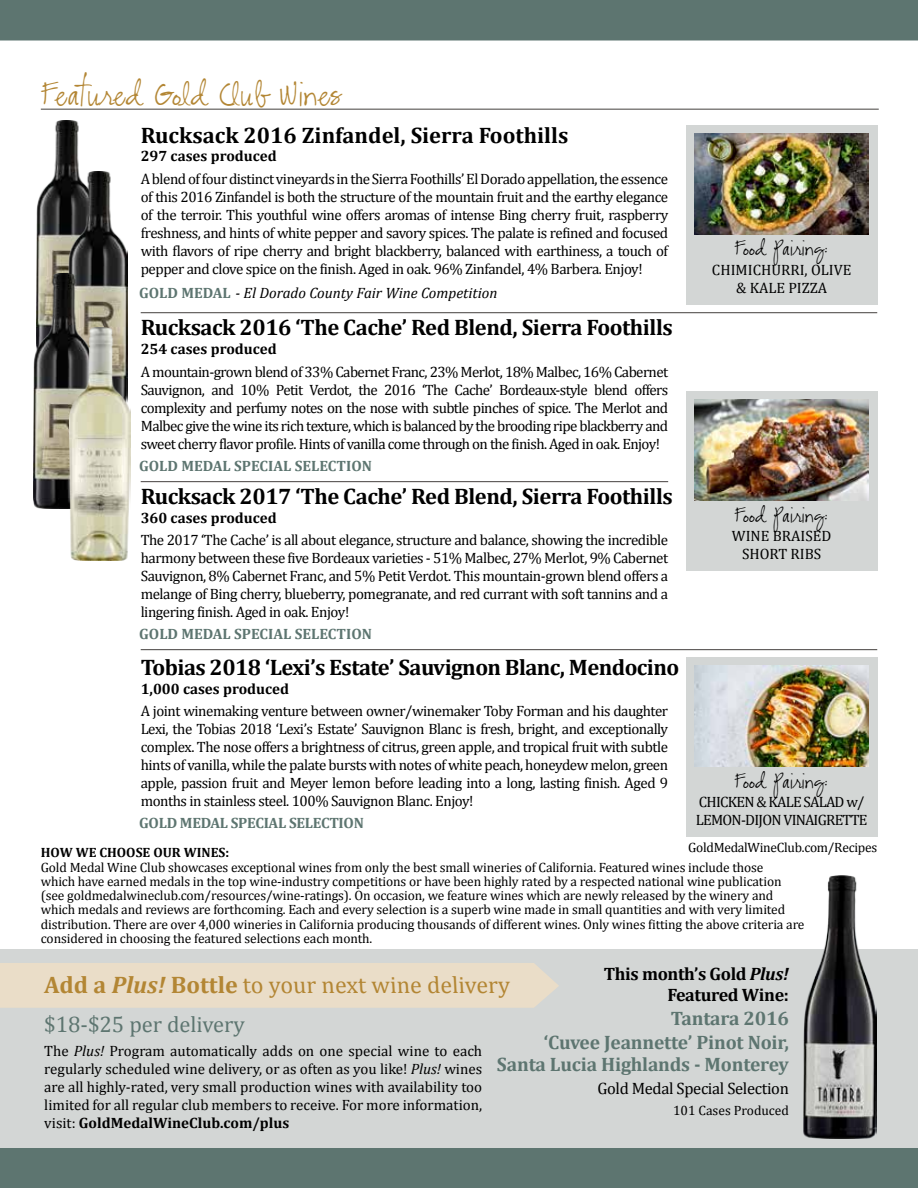
<style>
.page{position:relative;width:918px;height:1188px;background:#fff}
.page>*{position:absolute;margin:0;border:0;box-sizing:border-box;transform-origin:0 0}
.t1{font:33px "CK Alis Hand";color:#b38634}
.t2{font:24px "Cambria";color:#b38634}
.t3{font:700 22.5px "Cambria";letter-spacing:-.02em;color:#000}
.t4{font:700 22.5px "Cambria";color:#000}
.t5{font:22.5px "Cambria";color:#5d7570}
.t6{font:21px "CK Alis Hand";color:#000}
.t7{font:700 19.5px/23.2px "Cambria";letter-spacing:-.01em;color:#5d7570;text-align:right}
.t8{font:700 18px/21px "Cambria";letter-spacing:-.02em;color:#000;text-align:right}
.t9{font:16.5px "Cambria";letter-spacing:-.02em;color:#000}
.t10{font:15px/18px "Cambria";letter-spacing:-.03em;color:#000;text-align:justify}
.t11{font:700 15px "Cambria";color:#000}
.t12{font:700 15px "Cambria";color:#5d7570}
.t13{font:15px/18px "Cambria";color:#000;text-align:center}
.t14{font:italic 15px "Cambria";color:#000}
.t15{font:15px/18px "Cambria";letter-spacing:-.05em;color:#000}
.t16{font:700 15px "Cambria";letter-spacing:-.02em;color:#5d7570}
.t17{font:13.5px/14.2px "Cambria";letter-spacing:-.01em;color:#000}
.t18{font:700 13.5px "Cambria";color:#000}
.s1{font-weight:700;font-style:normal;color:#5d7570}
.s2{font-style:italic}
.s3{font-weight:700}
.s4{font-weight:700;font-style:italic}
</style>
<div class="page">
<img style="left:36px;top:121px;width:59px;height:153px">
<div style="left:0;top:0;width:918px;height:40px;background:#5d7570"></div>
<div style="left:0;top:1148px;width:918px;height:40px;background:#5d7570"></div>
<div style="left:0;top:949px;width:918px;height:199px;background:#d3d6d5"></div>
<hr style="left:141px;top:312px;width:736px;height:1px;background:#44403e">
<div style="left:0;top:963px;width:559px;height:45px;background:#eaddc8"></div>
<hr style="left:41px;top:109px;width:838px;height:1px;background:#44403e">
<div style="left:686px;top:125px;width:191px;height:179px;background:#d3d6d5"></div>
<div style="left:686px;top:391px;width:191px;height:180px;background:#d3d6d5"></div>
<hr style="left:141px;top:649px;width:736px;height:1px;background:#44403e">
<hr style="left:141px;top:481px;width:527px;height:1px;background:#44403e">
<div style="left:686px;top:657px;width:191px;height:180px;background:#d3d6d5"></div>
<img style="left:694px;top:665px;width:175px;height:102px">
<img style="left:694px;top:399px;width:175px;height:102px">
<img style="left:695px;top:133px;width:174px;height:101px">
<img style="left:804px;top:876px;width:73px;height:262px">
<img style="left:69px;top:172px;width:59px;height:155px">
<img style="left:33px;top:274px;width:59px;height:234px">
<img style="left:70px;top:327px;width:60px;height:234px">
<h1 class="t1" style="left:41px;top:74px;width:301px">Featured Gold Club Wines</h1>
<h3 class="t4" style="left:141px;top:119px;width:429px">Rucksack 2016 Zinfandel, Sierra Foothills</h3>
<p class="t11" style="left:141px;top:146px;width:138px">297 cases produced</p>
<p class="t10" style="left:141px;top:170px;width:529px">A blend of four distinct vineyards in the Sierra Foothills’ El Dorado appellation, the essence of this 2016 Zinfandel is both the structure of the mountain fruit and the earthy elegance of the terroir. This youthful wine offers aromas of intense Bing cherry fruit, raspberry freshness, and hints of white pepper and savory spices. The palate is refined and focused with flavors of ripe cherry and bright blackberry, balanced with earthiness, a touch of pepper and clove spice on the finish. Aged in oak. 96% Zinfandel, 4% Barbera. Enjoy!</p>
<p class="t14" style="left:139px;top:282px;width:360px"><span class="s1">GOLD MEDAL</span> - El Dorado County Fair Wine Competition</p>
<h3 class="t3" style="left:141px;top:312px;width:534px">Rucksack 2016 ‘The Cache’ Red Blend, Sierra Foothills</h3>
<p class="t11" style="left:141px;top:339px;width:138px">254 cases produced</p>
<p class="t10" style="left:141px;top:362px;width:529px">A mountain-grown blend of 33% Cabernet Franc, 23% Merlot, 18% Malbec, 16% Cabernet Sauvignon, and 10% Petit Verdot, the 2016 ‘The Cache’ Bordeaux-style blend offers complexity and perfumy notes on the nose with subtle pinches of spice. The Merlot and Malbec give the wine its rich texture, which is balanced by the brooding ripe blackberry and sweet cherry flavor profile. Hints of vanilla come through on the finish. Aged in oak. Enjoy!</p>
<p class="t12" style="left:139px;top:455px;width:234px">GOLD MEDAL SPECIAL SELECTION</p>
<h3 class="t3" style="left:141px;top:481px;width:534px">Rucksack 2017 ‘The Cache’ Red Blend, Sierra Foothills</h3>
<p class="t11" style="left:141px;top:507px;width:138px">360 cases produced</p>
<p class="t10" style="left:141px;top:531px;width:529px">The 2017 ‘The Cache’ is all about elegance, structure and balance, showing the incredible harmony between these five Bordeaux varieties - 51% Malbec, 27% Merlot, 9% Cabernet Sauvignon, 8% Cabernet Franc, and 5% Petit Verdot. This mountain-grown blend offers a melange of Bing cherry, blueberry, pomegranate, and red currant with soft tannins and a lingering finish. Aged in oak. Enjoy!</p>
<p class="t12" style="left:139px;top:624px;width:234px">GOLD MEDAL SPECIAL SELECTION</p>
<h3 class="t3" style="left:141px;top:651px;width:540px">Tobias 2018 ‘Lexi’s Estate’ Sauvignon Blanc, Mendocino</h3>
<p class="t11" style="left:141px;top:678px;width:150px">1,000 cases produced</p>
<p class="t10" style="left:141px;top:702px;width:529px">A joint winemaking venture between owner/winemaker Toby Forman and his daughter Lexi, the Tobias 2018 ‘Lexi’s Estate’ Sauvignon Blanc is fresh, bright, and exceptionally complex. The nose offers a brightness of citrus, green apple, and tropical fruit with subtle hints of vanilla, while the palate bursts with notes of white peach, honeydew melon, green apple, passion fruit and Meyer lemon before leading into a long, lasting finish. Aged 9 months in stainless steel. 100% Sauvignon Blanc. Enjoy!</p>
<p class="t16" style="left:139px;top:813px;width:226px">GOLD MEDAL SPECIAL SELECTION</p>
<h3 class="t6" style="left:734px;top:236px;width:96px">Food Pairing:</h3>
<p class="t13" style="left:712px;top:261px;width:141px">CHIMICHURRI, OLIVE &amp; KALE PIZZA</p>
<h3 class="t6" style="left:734px;top:502px;width:96px">Food Pairing:</h3>
<p class="t13" style="left:732px;top:527px;width:101px">WINE BRAISED<br>SHORT RIBS</p>
<h3 class="t6" style="left:734px;top:768px;width:96px">Food Pairing:</h3>
<p class="t15" style="left:696px;top:793px;width:173px">CHICKEN &amp; KALE SALAD w/<br>LEMON-DIJON VINAIGRETTE</p>
<p class="t17" style="left:688px;top:841px;width:191px">GoldMedalWineClub.com/Recipes</p>
<p class="t18" style="left:41px;top:843px;width:190px">HOW WE CHOOSE OUR WINES:</p>
<p class="t17" style="left:41px;top:860px;width:765px">Gold Medal Wine Club showcases exceptional wines from only the best small wineries of California. Featured wines include those<br>which have earned medals in the top wine-industry competitions or have been highly rated by a respected national wine publication (see goldmedalwineclub.com/resources/wine-ratings). On occasion, we feature wines which are newly released by the winery and which medals and reviews are forthcoming. Each and every selection is a superb wine made in small quantities and with very limited distribution. There are over 4,000 wineries in California producing thousands of different wines. Only wines fitting the above criteria are considered in choosing the featured selections each month.</p>
<p class="t8" style="left:604px;top:962px;width:187px">This month’s Gold <span class="s2">Plus!<br></span>Featured Wine:</p>
<h3 class="t7" style="left:497px;top:1006px;width:294px">Tantara 2016<br>‘Cuvee Jeannette’ Pinot Noir,<br>Santa Lucia Highlands - Monterey</h3>
<p class="t9" style="left:597px;top:1078px;width:193px">Gold Medal Special Selection</p>
<p class="t17" style="left:673px;top:1103px;width:117px">101 Cases Produced</p>
<h2 class="t2" style="left:44px;top:971px;width:475px"><span class="s3">Ad d a</span> <span class="s4">Plus!</span> <span class="s3">B ottl e</span> toyournextwinedelivery</h2>
<h3 class="t5" style="left:44px;top:1011px;width:202px">$18-$25 per delivery</h3>
<p class="t10" style="left:44px;top:1041px;width:439px">The <span class="s2">Plus!</span> Program automatically adds on one special wine to each regularly scheduled wine delivery, or as often as you like! <span class="s2">Plus!</span> wines are all highly-rated, very small production wines with availability too limited for all regular club members to receive. For more information, visit: <span class="s3">GoldMedalWineClub.com/plus</span></p>
</div>
